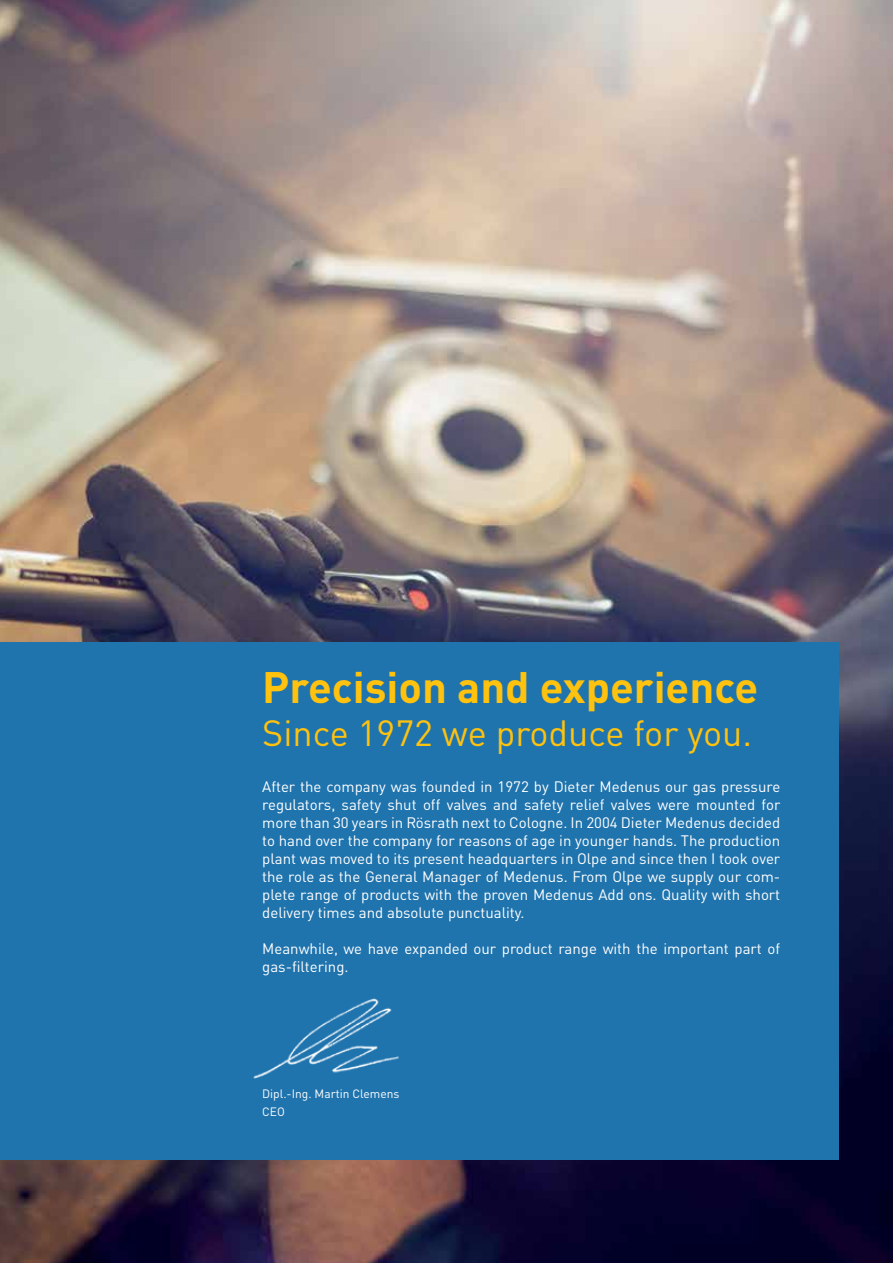
<style>
.page{position:relative;width:893px;height:1263px;background:#fff}
.page>*{position:absolute;margin:0;border:0;box-sizing:border-box;transform-origin:0 0}
.t1{font:700 43.5px "DIN Pro";color:#ffc20e}
.t2{font:36px "DIN Pro";color:#ffc20e}
.t3{font:15px/18px "DIN Pro";color:#fff;text-align:justify}
.t4{font:12px/18px "DIN Pro";color:#fff}
</style>
<div class="page">
<img style="left:0;top:0;width:893px;height:1263px">
<div style="left:0;top:642px;width:839px;height:517px;background:#2074ae"></div>
<img style="left:253px;top:998px;width:146px;height:81px">
<h1 class="t1" style="left:262px;top:651px;width:498px">Precision and experience</h1>
<h2 class="t2" style="left:262px;top:705px;width:491px">Since 1972 we produce for you.</h2>
<p class="t3" style="left:262px;top:776px;width:520px">After the company was founded in 1972 by Dieter Medenus our gas pressure regulators, safety shut off valves and safety relief valves were mounted for more than 30 years in Rösrath next to Cologne. In 2004 Dieter Medenus decided to hand over the company for reasons of age in younger hands. The production plant was moved to its present headquarters in Olpe and since then I took over the role as the General Manager of Medenus. From Olpe we supply our com&shy;plete range of products with the proven Medenus Add ons. Quality with short delivery times and absolute punctuality.</p>
<p class="t3" style="left:262px;top:938px;width:519px">Meanwhile, we have expanded our product range with the important part of gas-filtering.</p>
<p class="t4" style="left:262px;top:1083px;width:139px">Dipl.-Ing. Martin Clemens<br>CEO</p>
</div>
